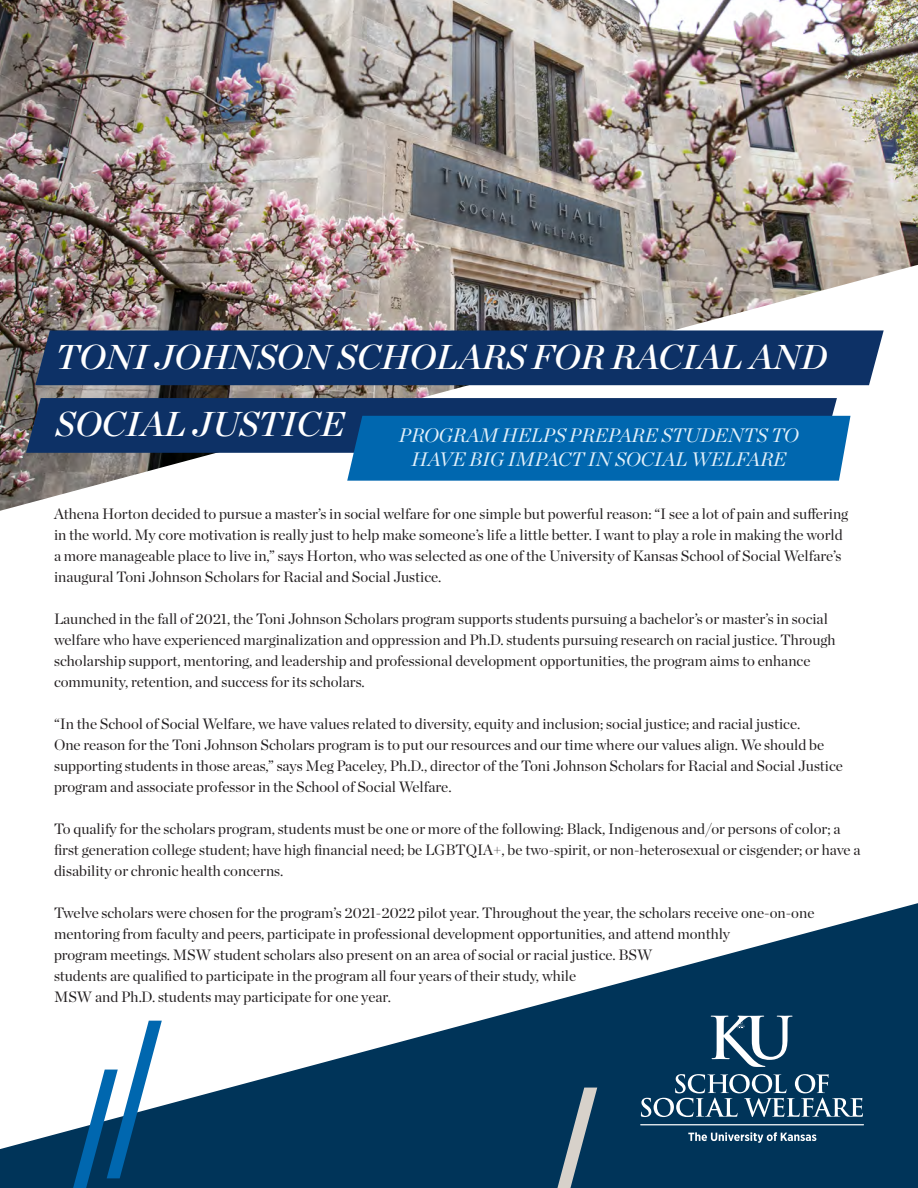
<style>
.page{position:relative;width:918px;height:1188px;background:#fff}
.page>*{position:absolute;margin:0;border:0;box-sizing:border-box;transform-origin:0 0}
.t1{font:italic 34.5px/67.5px "Chronicle Display Semi";color:#fff}
.t2{font:italic 19.5px/24px "Chronicle Display";color:#e1f0fa;text-align:center}
.t3{font:15px/21px "Chronicle Display";color:#231f20}
</style>
<div class="page">
<svg style="left:0;top:903px;width:918px;height:285px;fill:#003459"></svg>
<svg style="left:73px;top:1021px;width:89px;height:167px"></svg>
<svg style="left:641px;top:1074px;width:222px;height:43px;background:#39617e"></svg>
<hr style="left:640px;top:1124px;width:224px;height:1px;background:#fff">
<svg style="left:688px;top:1132px;width:128px;height:11px"></svg>
<img style="left:0;top:0;width:918px;height:511px">
<svg style="left:26px;top:398px;width:811px;height:55px;background:#0f3266"></svg>
<div style="left:35px;top:330px;width:849px;height:55px;background:#0d3166"></div>
<svg style="left:711px;top:1016px;width:82px;height:51px"></svg>
<div style="left:347px;top:416px;width:503px;height:65px;background:#0067af"></div>
<svg style="left:557px;top:1088px;width:40px;height:100px;background:#45677d"></svg>
<h1 class="t1" style="left:56px;top:320px;width:773px">TONI JOHNSON SCHOLARS FOR RACIAL AND<br>SOCIAL JUSTICE</h1>
<h2 class="t2" style="left:399px;top:422px;width:401px">PROGRAM HELPS PREPARE STUDENTS TO<br>HAVE BIG IMPACT IN SOCIAL WELFARE</h2>
<p class="t3" style="left:54px;top:503px;width:796px">Athena Horton decided to pursue a master’s in social welfare for one simple but powerful reason: “I see a lot of pain and suffering in the world. My core motivation is really just to help make someone’s life a little better. I want to play a role in making the world a more manageable place to live in,” says Horton, who was selected as one of the University of Kansas School of Social Welfare’s inaugural Toni Johnson Scholars for Racial and Social Justice.</p>
<p class="t3" style="left:54px;top:608px;width:783px">Launched in the fall of 2021, the Toni Johnson Scholars program supports students pursuing a bachelor’s or master’s in social welfare who have experienced marginalization and oppression and Ph.D. students pursuing research on racial justice. Through scholarship support, mentoring, and leadership and professional development opportunities, the program aims to enhance community, retention, and success for its scholars.</p>
<p class="t3" style="left:54px;top:713px;width:790px">“In the School of Social Welfare, we have values related to diversity, equity and inclusion; social justice; and racial justice.<br>One reason for the Toni Johnson Scholars program is to put our resources and our time where our values align. We should be supporting students in those areas,” says Meg Paceley, Ph.D., director of the Toni Johnson Scholars for Racial and Social Justice program and associate professor in the School of Social Welfare.</p>
<p class="t3" style="left:54px;top:818px;width:808px">To qualify for the scholars program, students must be one or more of the following: Black, Indigenous and/or persons of color; a first generation college student; have high financial need; be LGBTQIA+, be two-spirit, or non-heterosexual or cisgender; or have a disability or chronic health concerns.</p>
<p class="t3" style="left:54px;top:902px;width:762px">Twelve scholars were chosen for the program’s 2021-2022 pilot year. Throughout the year, the scholars receive one-on-one mentoring from faculty and peers, participate in professional development opportunities, and attend monthly</p>
<p class="t3" style="left:54px;top:944px;width:600px">program meetings. MSW student scholars also present on an area of social or racial justice. BSW</p>
<p class="t3" style="left:54px;top:965px;width:524px">students are qualified to participate in the program all four years of their study, while</p>
<p class="t3" style="left:54px;top:986px;width:339px">MSW and Ph.D. students may participate for one year.</p>
</div>
